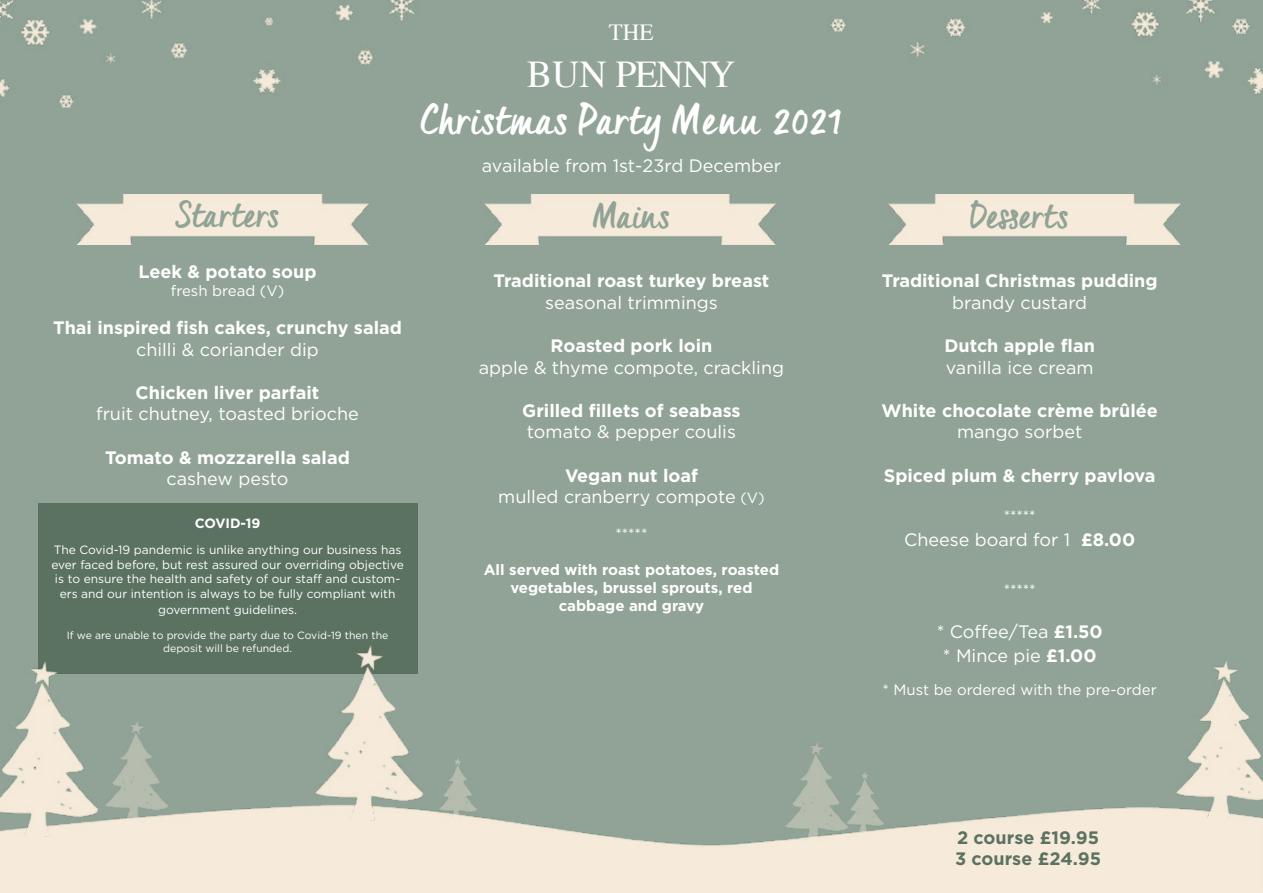
<style>
.page{position:relative;width:1263px;height:893px;background:#fff}
.page>*{position:absolute;margin:0;border:0;box-sizing:border-box;transform-origin:0 0}
.t1{font:700 42px "Quintus";letter-spacing:.03em;color:#fff}
.t2{font:37.8px "Times";letter-spacing:-.04em;color:#fff}
.t3{font:700 36px "Quintus";letter-spacing:.01em;color:#91a396}
.t4{font:23.1px "Times";color:#fff}
.t5{font:18px/24px "Gotham HTF";color:#fff;text-align:center}
.t6{font:700 18px "Gotham HTF";color:#fff}
.t7{font:700 18px/21.6px "Gotham HTF";color:#5c7261}
.t8{font:700 15px/18px "Gotham HTF";color:#fff;text-align:center}
.t9{font:15px "Gotham HTF";color:#fff}
.t10{font:700 13.5px "Gotham HTF";color:#fff}
.t11{font:12px/14.4px "Gotham HTF";color:#fff;text-align:center}
.t12{font:10.5px/12.6px "Gotham HTF";color:#fff;text-align:center}
.s1{font-weight:700}
.s2{font-size:15px}
</style>
<div class="page">
<div style="left:0;top:0;width:1263px;height:890px;background:#91a396"></div>
<img style="left:0;top:805px;width:1263px;height:88px">
<img style="left:106px;top:721px;width:62px;height:101px">
<img style="left:785px;top:742px;width:62px;height:101px">
<img style="left:1177px;top:661px;width:86px;height:158px">
<img style="left:440px;top:758px;width:37px;height:61px">
<img style="left:846px;top:772px;width:37px;height:60px">
<img style="left:0;top:0;width:1263px;height:108px">
<img style="left:484px;top:194px;width:292px;height:50px">
<img style="left:888px;top:194px;width:292px;height:50px">
<img style="left:77px;top:194px;width:291px;height:50px">
<div style="left:426px;top:10px;width:154px;height:61px;background:#91a396"></div>
<div style="left:554px;top:0;width:262px;height:102px;background:#91a396"></div>
<div style="left:38px;top:504px;width:379px;height:170px;background:#5c7261"></div>
<img style="left:315px;top:645px;width:108px;height:177px">
<img style="left:0;top:661px;width:97px;height:177px">
<h3 class="t3" style="left:176px;top:187px;width:105px">Starters</h3>
<p class="t6" style="left:138px;top:261px;width:180px">Leek &amp; potato soup</p>
<p class="t9" style="left:171px;top:283px;width:115px">fresh bread (V)</p>
<p class="t6" style="left:53px;top:317px;width:350px">Thai inspired fish cakes, crunchy salad</p>
<p class="t5" style="left:136px;top:337px;width:184px">chilli &amp; coriander dip</p>
<p class="t6" style="left:136px;top:382px;width:185px">Chicken liver parfait</p>
<p class="t5" style="left:96px;top:402px;width:264px">fruit chutney, toasted brioche</p>
<p class="t6" style="left:105px;top:447px;width:246px">Tomato &amp; mozzarella salad</p>
<p class="t5" style="left:167px;top:467px;width:123px">cashew pesto</p>
<p class="t10" style="left:195px;top:515px;width:67px">COVID-19</p>
<p class="t11" style="left:51px;top:543px;width:354px">The Covid-19 pandemic is unlike anything our business has ever faced before, but rest assured our overriding objective is to ensure the health and safety of our staff and custom&shy;ers and our intention is always to be fully compliant with</p>
<p class="t11" style="left:158px;top:602px;width:141px">government guidelines.</p>
<p class="t12" style="left:67px;top:629px;width:323px">If we are unable to provide the party due to Covid-19 then the deposit will be refunded.</p>
<p class="t4" style="left:609px;top:11px;width:46px">THE</p>
<h2 class="t2" style="left:527px;top:39px;width:210px">BUN PENNY</h2>
<h1 class="t1" style="left:421px;top:87px;width:423px">Christmas Party Menu 2021</h1>
<p class="t5" style="left:482px;top:153px;width:301px">available from 1st-23rd December</p>
<h3 class="t3" style="left:593px;top:188px;width:78px">Mains</h3>
<p class="t6" style="left:494px;top:270px;width:277px">Traditional roast turkey breast</p>
<p class="t5" style="left:545px;top:290px;width:174px">seasonal trimmings</p>
<p class="t6" style="left:551px;top:335px;width:163px">Roasted pork loin</p>
<p class="t5" style="left:479px;top:355px;width:307px">apple &amp; thyme compote, crackling</p>
<p class="t6" style="left:522px;top:400px;width:220px">Grilled fillets of seabass</p>
<p class="t5" style="left:527px;top:420px;width:211px">tomato &amp; pepper coulis</p>
<p class="t5" style="left:498px;top:464px;width:268px;line-height:21.6px"><span class="s1">Vegan nut loaf<br></span>mulled cranberry compote <span class="s2">(V)</span></p>
<p class="t9" style="left:615px;top:526px;width:33px">*****</p>
<p class="t8" style="left:484px;top:560px;width:297px">All served with roast potatoes, roasted vegetables, brussel sprouts, red cabbage and gravy</p>
<h3 class="t3" style="left:971px;top:188px;width:100px">Desserts</h3>
<p class="t6" style="left:882px;top:270px;width:277px">Traditional Christmas pudding</p>
<p class="t5" style="left:952px;top:290px;width:136px">brandy custard</p>
<p class="t6" style="left:944px;top:335px;width:152px">Dutch apple flan</p>
<p class="t5" style="left:946px;top:355px;width:149px">vanilla ice cream</p>
<p class="t6" style="left:881px;top:400px;width:278px">White chocolate crème brûlée</p>
<p class="t5" style="left:957px;top:420px;width:127px">mango sorbet</p>
<p class="t6" style="left:884px;top:465px;width:273px">Spiced plum &amp; cherry pavlova</p>
<p class="t9" style="left:1004px;top:508px;width:33px">*****</p>
<p class="t5" style="left:904px;top:528px;width:232px">Cheese board for 1 <span class="s1">£8.00</span></p>
<p class="t9" style="left:1004px;top:581px;width:33px">*****</p>
<p class="t5" style="left:937px;top:619px;width:168px">* Coffee/Tea <span class="s1">£1.50 </span>* Mince pie <span class="s1">£1.00</span></p>
<p class="t9" style="left:882px;top:682px;width:276px">* Must be ordered with the pre-order</p>
<p class="t7" style="left:955px;top:826px;width:147px">2 course £19.95<br>3 course £24.95</p>
</div>
